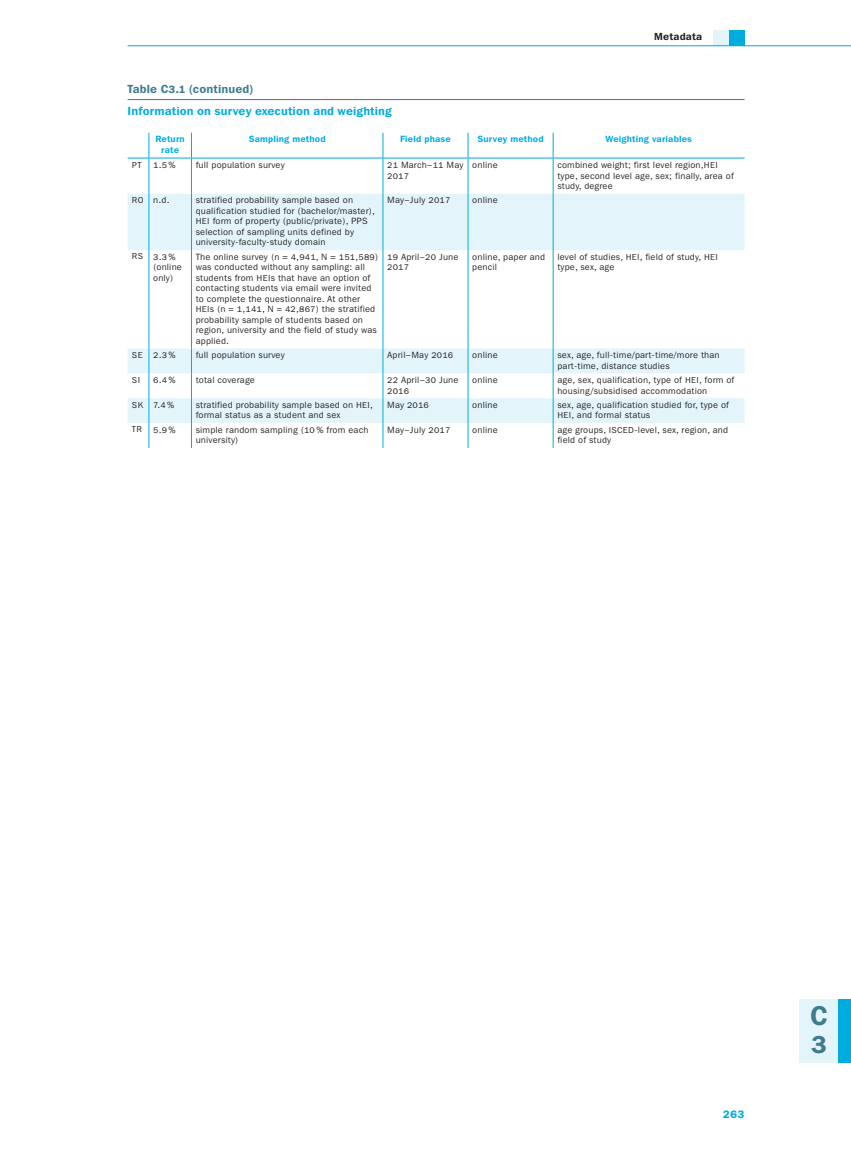
<style>
.page{position:relative;width:851px;height:1149px;background:#fff}
.page>*{position:absolute;margin:0;border:0;box-sizing:border-box;transform-origin:0 0}
.t1{font:700 27px/28.5px "Franklin Gothic OT";color:#3d7b8d}
.t2{font:700 12px "Franklin Gothic OT";color:#00acdd}
.t3{font:700 11.7px "Franklin Gothic OT";letter-spacing:.01em;color:#00acdd}
.t4{font:700 11.7px "Franklin Gothic OT";letter-spacing:.01em;color:#3d7b8d}
.t5{font:700 10.2px "Franklin Gothic OT";letter-spacing:.015em;color:#231f20}
.t6{font:9px/10.5px "Franklin Gothic OT";letter-spacing:.015em;color:#231f20}
.t7{font:700 9px/10.5px "Franklin Gothic OT";letter-spacing:.015em;color:#00acdd;text-align:center}
.t8{font:8.55px "Franklin Gothic OT";color:#231f20}
.s1{font-size:8.55px}
</style>
<div class="page">
<div style="left:713px;top:30px;width:31px;height:15px;background:#e3f4fb"></div>
<hr style="left:128px;top:45px;width:722px;height:1px;background:#00acdd">
<div style="left:728px;top:30px;width:16px;height:15px;background:#00acdd"></div>
<div style="left:799px;top:998px;width:51px;height:64px;background:#e3f4fb"></div>
<div style="left:838px;top:998px;width:12px;height:64px;background:#00acdd"></div>
<svg style="left:128px;top:194px;width:616px;height:229px"></svg>
<svg style="left:191px;top:133px;width:1px;height:25px"></svg>
<svg style="left:382px;top:133px;width:1px;height:25px"></svg>
<svg style="left:467px;top:133px;width:1px;height:25px"></svg>
<svg style="left:552px;top:133px;width:1px;height:25px"></svg>
<svg style="left:128px;top:133px;width:21px;height:26px"></svg>
<hr style="left:149px;top:158px;width:42px;height:1px;background:#00acdd">
<hr style="left:148px;top:158px;width:1px;height:36px;background:#00acdd">
<hr style="left:191px;top:158px;width:192px;height:1px;background:#00acdd">
<hr style="left:191px;top:158px;width:1px;height:36px;background:#00acdd">
<hr style="left:383px;top:158px;width:85px;height:1px;background:#00acdd">
<hr style="left:382px;top:158px;width:1px;height:36px;background:#00acdd">
<hr style="left:468px;top:158px;width:85px;height:1px;background:#00acdd">
<hr style="left:467px;top:158px;width:1px;height:36px;background:#00acdd">
<hr style="left:553px;top:158px;width:191px;height:1px;background:#00acdd">
<hr style="left:552px;top:158px;width:1px;height:36px;background:#00acdd">
<hr style="left:148px;top:194px;width:1px;height:56px;background:#00acdd">
<hr style="left:191px;top:194px;width:1px;height:56px;background:#00acdd">
<hr style="left:382px;top:194px;width:1px;height:56px;background:#00acdd">
<hr style="left:467px;top:194px;width:1px;height:56px;background:#00acdd">
<hr style="left:552px;top:194px;width:1px;height:56px;background:#00acdd">
<hr style="left:148px;top:250px;width:1px;height:98px;background:#00acdd">
<hr style="left:191px;top:250px;width:1px;height:98px;background:#00acdd">
<hr style="left:382px;top:250px;width:1px;height:98px;background:#00acdd">
<hr style="left:467px;top:250px;width:1px;height:98px;background:#00acdd">
<hr style="left:552px;top:250px;width:1px;height:98px;background:#00acdd">
<svg style="left:148px;top:348px;width:1px;height:100px"></svg>
<svg style="left:191px;top:348px;width:1px;height:100px"></svg>
<svg style="left:382px;top:348px;width:1px;height:100px"></svg>
<svg style="left:467px;top:348px;width:1px;height:100px"></svg>
<svg style="left:552px;top:348px;width:1px;height:100px"></svg>
<hr style="left:128px;top:99px;width:616px;height:1px;background:#3d7b8d">
<p class="t4" style="left:128px;top:85px;width:127px">Table C3.1 (continued)</p>
<p class="t3" style="left:128px;top:107px;width:266px">Information on survey execution and weighting</p>
<p class="t5" style="left:654px;top:32px;width:49px">Metadata</p>
<p class="t7" style="left:155px;top:135px;width:31px">Return rate</p>
<p class="t7" style="left:249px;top:135px;width:78px">Sampling method</p>
<p class="t7" style="left:400px;top:135px;width:52px">Field phase</p>
<p class="t7" style="left:477px;top:135px;width:68px">Survey method</p>
<p class="t7" style="left:605px;top:135px;width:88px">Weighting variables</p>
<p class="t8" style="left:132px;top:161px;width:11px">PT</p>
<p class="t6" style="left:153px;top:160px;width:24px">1.5 %</p>
<p class="t6" style="left:196px;top:160px;width:91px">full population survey</p>
<p class="t6" style="left:387px;top:160px;width:78px">21 March – 11 May<br>2017</p>
<p class="t6" style="left:472px;top:160px;width:27px">online</p>
<p class="t6" style="left:557px;top:160px;width:178px">combined weight; first level region,<span class="s1">HEI </span>type, second level age, sex; finally, area of study, degree</p>
<p class="t6" style="left:132px;top:196px;width:39px"><span class="s1">RO</span> n.d.</p>
<p class="t6" style="left:196px;top:196px;width:181px">stratified probability sample based on qualification studied for (bachelor/master), <span class="s1">HEI</span> form of property (public/private), PPS selection of sampling units defined by university-faculty-study domain</p>
<p class="t6" style="left:387px;top:196px;width:65px">May – July 2017</p>
<p class="t6" style="left:472px;top:196px;width:27px">online</p>
<p class="t6" style="left:153px;top:252px;width:30px;text-indent:-21px"><span class="s1">RS</span> 3.3 % (online only)</p>
<p class="t6" style="left:196px;top:252px;width:184px">The online survey (n = 4,941, N = 151,589) was conducted without any sampling: all students from <span class="s1">HEI</span>s that have an option of contacting students via email were invited to complete the questionnaire. At other <span class="s1">HEI</span>s (n = 1,141, N = 42,867) the stratified probability sample of students based on region, university and the field of study was applied.</p>
<p class="t6" style="left:387px;top:252px;width:73px">19 April – 20 June<br>2017</p>
<p class="t6" style="left:472px;top:252px;width:74px">online, paper and pencil</p>
<p class="t6" style="left:557px;top:252px;width:162px">level of studies, <span class="s1">HEI</span>, field of study, <span class="s1">HEI </span>type, sex, age</p>
<p class="t6" style="left:132px;top:350px;width:45px"><span class="s1">SE</span> 2.3 %</p>
<p class="t6" style="left:196px;top:350px;width:91px">full population survey</p>
<p class="t6" style="left:387px;top:350px;width:68px">April – May 2016</p>
<p class="t6" style="left:472px;top:350px;width:27px">online</p>
<p class="t6" style="left:557px;top:350px;width:164px">sex, age, full-time/part-time/more than part-time, distance studies</p>
<p class="t8" style="left:132px;top:376px;width:10px">SI</p>
<p class="t6" style="left:153px;top:375px;width:24px">6.4 %</p>
<p class="t6" style="left:196px;top:375px;width:61px">total coverage</p>
<p class="t6" style="left:387px;top:375px;width:73px">22 April – 30 June<br>2016</p>
<p class="t6" style="left:472px;top:375px;width:27px">online</p>
<p class="t6" style="left:557px;top:375px;width:178px">age, sex, qualification, type of <span class="s1">HEI</span>, form of housing/subsidised accommodation</p>
<p class="t6" style="left:132px;top:400px;width:44px"><span class="s1">SK</span> 7.4 %</p>
<p class="t6" style="left:196px;top:400px;width:179px">stratified probability sample based on <span class="s1">HEI</span>, formal status as a student and sex</p>
<p class="t6" style="left:387px;top:400px;width:43px">May 2016</p>
<p class="t6" style="left:472px;top:400px;width:27px">online</p>
<p class="t6" style="left:557px;top:400px;width:173px">sex, age, qualification studied for, type of<br><span class="s1">HEI</span>, and formal status</p>
<p class="t8" style="left:132px;top:426px;width:11px">TR</p>
<p class="t6" style="left:153px;top:425px;width:24px">5.9 %</p>
<p class="t6" style="left:196px;top:425px;width:174px">simple random sampling (10 % from each university)</p>
<p class="t6" style="left:387px;top:425px;width:65px">May – July 2017</p>
<p class="t6" style="left:472px;top:425px;width:27px">online</p>
<p class="t6" style="left:557px;top:425px;width:172px">age groups, <span class="s1">ISCED</span>-level, sex, region, and field of study</p>
<h2 class="t2" style="left:722px;top:1108px;width:23px">263</h2>
<h1 class="t1" style="left:810px;top:1002px;width:19px">C<br>3</h1>
</div>
